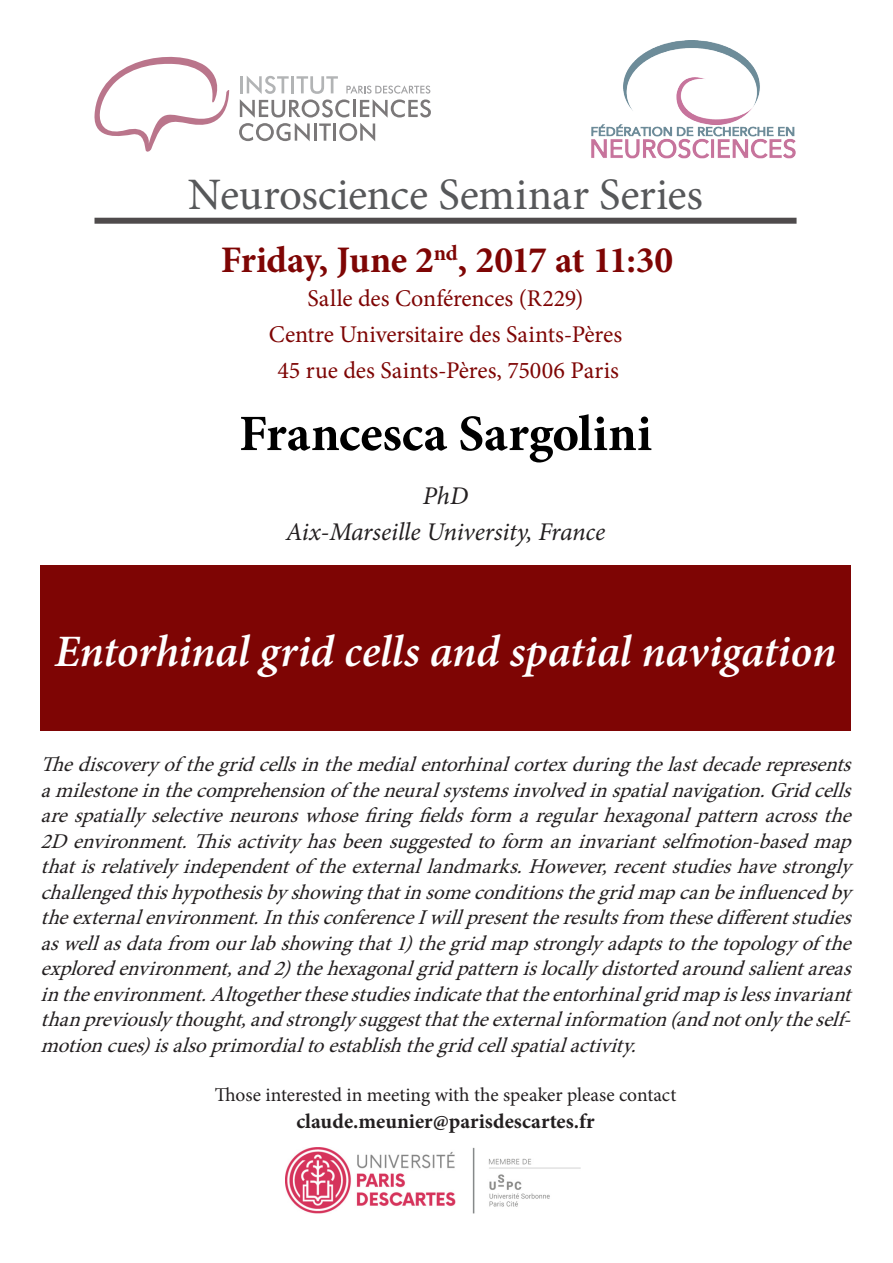
<style>
.page{position:relative;width:893px;height:1263px;background:#fff}
.page>*{position:absolute;margin:0;border:0;box-sizing:border-box;transform-origin:0 0}
.nom{font:700 51px "Minion Pro";color:#000}
.titre{font:italic 600 45px "Minion Pro";letter-spacing:-.005em;color:#fff}
.t1{font:45px "Minion Pro";letter-spacing:-.005em;color:#57585a}
.date{font:700 37.5px "Minion Pro";letter-spacing:-.02em;color:#7e0504}
.institut{font:italic 25.5px "Minion Pro";letter-spacing:-.005em;color:#231f20}
.lieu{font:24px "Minion Pro";color:#7e0504}
.t2{font:italic 21px/25.5px "Minion Pro";letter-spacing:-.02em;color:#231f20;text-align:justify}
.t3{font:700 21px "Minion Pro";color:#231f20}
.t4{font:19.5px "Minion Pro";color:#231f20}
</style>
<div class="page">
<svg style="left:239px;top:76px;width:192px;height:65px"></svg>
<svg style="left:94px;top:57px;width:135px;height:95px"></svg>
<div style="left:94px;top:218px;width:702px;height:6px;background:#4f4b4c"></div>
<img style="left:591px;top:41px;width:205px;height:118px">
<img style="left:286px;top:1148px;width:294px;height:66px">
<div style="left:40px;top:565px;width:810px;height:165px;background:#7e0504"></div>
<p class="t1" style="left:188px;top:165px;width:517px">Neuroscience Seminar Series</p>
<p class="date" style="left:221px;top:234px;width:454px">Friday, June 2<sup>nd</sup>, 2017 at 11:30</p>
<p class="lieu" style="left:308px;top:282px;width:277px">Salle des Conférences (R229)</p>
<p class="lieu" style="left:269px;top:318px;width:355px">Centre Universitaire des Saints-Pères</p>
<p class="lieu" style="left:277px;top:354px;width:343px">45 rue des Saints-Pères, 75006 Paris</p>
<p class="nom" style="left:239px;top:398px;width:414px">Francesca Sargolini</p>
<p class="institut" style="left:423px;top:478px;width:47px">PhD</p>
<p class="institut" style="left:286px;top:514px;width:321px">Aix-Marseille University, France</p>
<p class="titre" style="left:55px;top:620px;width:783px">Entorhinal grid cells and spatial navigation</p>
<p class="t2" style="left:40px;top:752px;width:820px">Thediscoveryof thegridcellsinthemedialentorhinalcortexduringthelastdecaderepresents amilestoneinthecomprehensionof theneuralsystemsinvolvedinspatialnavigation.Gridcells arespatiallyselectiveneuronswhosefiringfieldsform aregularhexagonalpatternacrossthe 2Denvironment.Thisactivityhasbeensuggestedtoform aninvariantselfmotion-basedmap thatisrelativelyindependentof theexternallandmarks.However,recentstudieshavestrongly challengedthishypothesisbyshowingthatinsomeconditionsthegridmapcanbeinfluencedby theexternalenvironment.InthisconferenceIwillpresenttheresultsfrom thesedifferentstudies aswellasdatafrom ourlabshowingthat1)thegridmapstronglyadaptstothetopologyof the exploredenvironment,and2)thehexagonalgridpatternislocallydistortedaroundsalientareas intheenvironment.Altogetherthesestudiesindicatethattheentorhinalgridmapislessinvariant thanpreviouslythought,andstronglysuggestthattheexternalinformation(andnotonlytheself&shy;motioncues)isalsoprimordialtoestablishthegridcellspatialactivity.</p>
<p class="t4" style="left:215px;top:1081px;width:463px">Those interested in meeting with the speaker please contact</p>
<p class="t3" style="left:296px;top:1106px;width:300px">claude.meunier@parisdescartes.fr</p>
</div>
